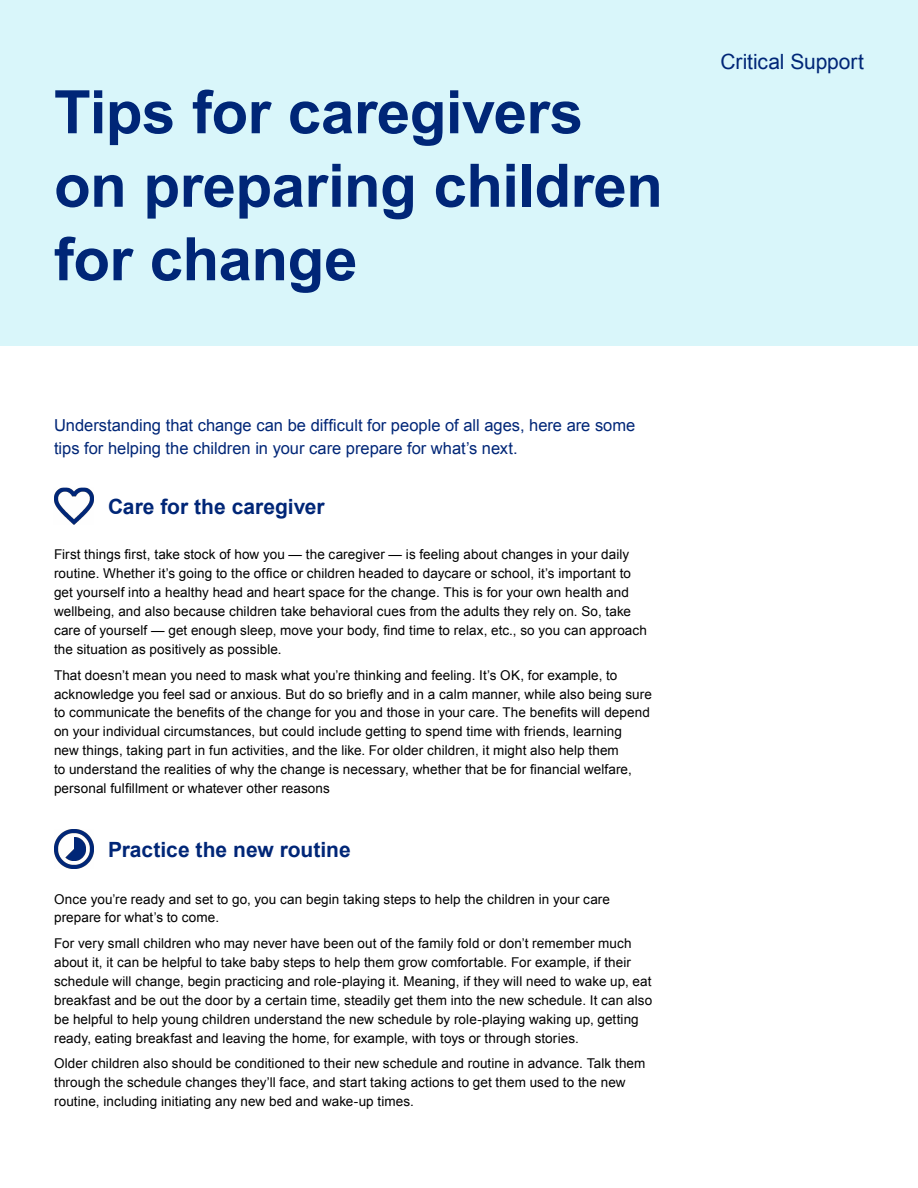
<style>
.page{position:relative;width:918px;height:1188px;background:#fff}
.page>*{position:absolute;margin:0;border:0;box-sizing:border-box;transform-origin:0 0}
.Headline{font:700 60px/73.5px "Arial";letter-spacing:-.01em;color:#002677}
.Subhead{font:700 21px "Arial";color:#002677}
.Product_label_-_Right_aligned{font:21px "Arial";letter-spacing:-.005em;color:#002677}
.Intro{font:16.5px/23.1px "Arial";color:#002677}
.Body{font:13.5px/18.9px "Arial";letter-spacing:.005em;color:#000}
</style>
<div class="page">
<div style="left:0;top:0;width:918px;height:346px;background:#d9f6fa"></div>
<img style="left:54px;top:487px;width:40px;height:38px">
<img style="left:54px;top:829px;width:40px;height:40px">
<p class="Headline" style="left:54px;top:77px;width:610px">Tips for caregivers on preparing children for change</p>
<p class="Intro" style="left:54px;top:413px;width:583px">Understanding that change can be difficult for people of all ages, here are some tips for helping the children in your care prepare for what’s next.</p>
<p class="Subhead" style="left:108px;top:493px;width:218px">Care for the caregiver</p>
<p class="Body" style="left:54px;top:545px;width:594px">First things first, take stock of how you — the caregiver — is feeling about changes in your daily routine. Whether it’s going to the office or children headed to daycare or school, it’s important to get yourself into a healthy head and heart space for the change. This is for your own health and wellbeing, and also because children take behavioral cues from the adults they rely on. So, take care of yourself — get enough sleep, move your body, find time to relax, etc., so you can approach the situation as positively as possible.</p>
<p class="Body" style="left:54px;top:666px;width:599px">That doesn’t mean you need to mask what you’re thinking and feeling. It’s OK, for example, to acknowledge you feel sad or anxious. But do so briefly and in a calm manner, while also being sure to communicate the benefits of the change for you and those in your care. The benefits will depend on your individual circumstances, but could include getting to spend time with friends, learning<br>new things, taking part in fun activities, and the like. For older children, it might also help them<br>to understand the realities of why the change is necessary, whether that be for financial welfare, personal fulfillment or whatever other reasons</p>
<p class="Subhead" style="left:108px;top:836px;width:244px">Practice the new routine</p>
<p class="Body" style="left:54px;top:889px;width:557px">Once you’re ready and set to go, you can begin taking steps to help the children in your care prepare for what’s to come.</p>
<p class="Body" style="left:54px;top:934px;width:600px">For very small children who may never have been out of the family fold or don’t remember much about it, it can be helpful to take baby steps to help them grow comfortable. For example, if their schedule will change, begin practicing and role-playing it. Meaning, if they will need to wake up, eat breakfast and be out the door by a certain time, steadily get them into the new schedule. It can also be helpful to help young children understand the new schedule by role-playing waking up, getting ready, eating breakfast and leaving the home, for example, with toys or through stories.</p>
<p class="Body" style="left:54px;top:1054px;width:593px">Older children also should be conditioned to their new schedule and routine in advance. Talk them through the schedule changes they’ll face, and start taking actions to get them used to the new routine, including initiating any new bed and wake-up times.</p>
<p class="Product_label_-_Right_aligned" style="left:721px;top:48px;width:145px">Critical Support</p>
</div>
